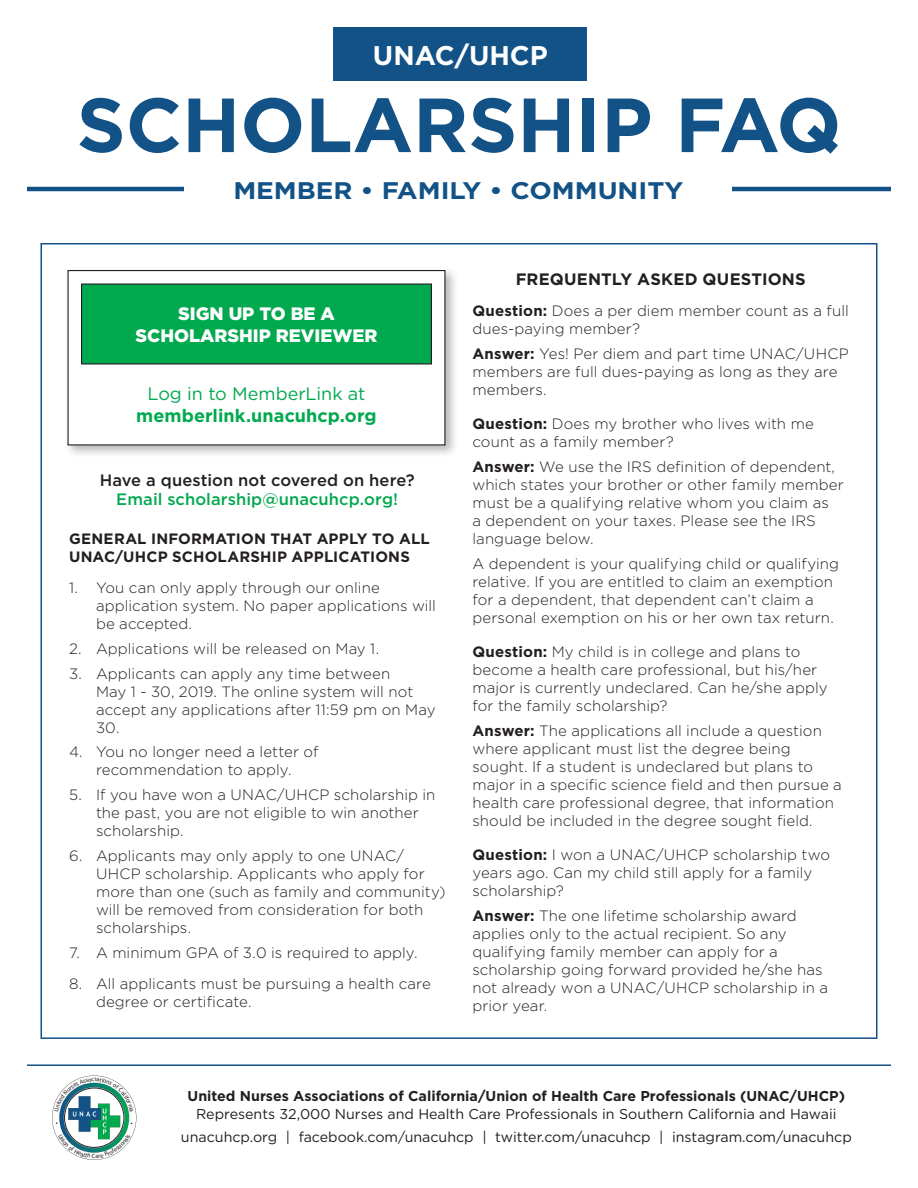
<style>
.page{position:relative;width:918px;height:1188px;background:#fff}
.page>*{position:absolute;margin:0;border:0;box-sizing:border-box;transform-origin:0 0}
.t1{font:700 76.5px "Gotham";color:#135286}
.t2{font:700 27px "Gotham";color:#fff}
.t3{font:700 24px "Gotham";color:#135286;scale:1.1 1}
.t4{font:700 18px/21.6px "Gotham";letter-spacing:.005em;color:#00a94e;text-align:center}
.t5{font:900 18px "Gotham";color:#fff}
.t6{font:500 16.5px "Gotham";letter-spacing:.005em;color:#231f20}
.t7{font:500 16.5px "Gotham";letter-spacing:.005em;color:#00a94e}
.t8{font:700 16.5px "Gotham";letter-spacing:.01em;color:#231f20}
.t9{font:300 15px/18px "Gotham";letter-spacing:.005em;color:#231f20}
.t10{font:700 15px/18px "Gotham";letter-spacing:.01em;color:#231f20}
.t11{font:14.25px "Gotham";color:#231f20}
.t12{font:700 14.25px "Gotham";color:#231f20}
.s1{font-weight:400}
.s2{font-weight:700}
</style>
<div class="page">
<div style="left:334px;top:27px;width:253px;height:54px;background:#135286"></div>
<hr style="left:27px;top:187px;width:864px;height:4px;background:#135286">
<hr style="left:27px;top:1064px;width:864px;height:2px;background:#135286">
<div style="left:64px;top:267px;width:394px;height:191px;background:#231f20;opacity:.3"></div>
<div style="left:68px;top:271px;width:377px;height:174px;background:#fff"></div>
<div style="left:68px;top:270px;width:378px;height:176px;border:1px solid #231f20"></div>
<div style="left:82px;top:284px;width:349px;height:80px;background:#00a94e"></div>
<div style="left:81px;top:284px;width:351px;height:80px;border:1px solid #231f20"></div>
<div style="left:184px;top:162px;width:548px;height:54px;background:#fff"></div>
<svg style="left:52px;top:1076px;width:84px;height:84px"></svg>
<p class="t2" style="left:373px;top:37px;width:176px">UNAC/UHCP</p>
<p class="t1" style="left:77px;top:74px;width:766px">SCHOLARSHIP FAQ</p>
<p class="t3" style="left:233px;top:174px;width:411px">MEMBER • FAMILY • COMMUNITY</p>
<p class="t5" style="left:178px;top:302px;width:158px">SIGN UP TO BE A</p>
<p class="t5" style="left:136px;top:323px;width:243px">SCHOLARSHIP REVIEWER</p>
<p class="t4" style="left:136px;top:383px;width:242px"><span class="s1">Log in to MemberLink at </span>memberlink.unacuhcp.org</p>
<p class="t6" style="left:100px;top:469px;width:316px">Have a question not covered on here?</p>
<p class="t7" style="left:116px;top:489px;width:283px">Email scholarship@unacuhcp.org!</p>
<p class="t10" style="left:69px;top:529px;width:362px">GENERAL INFORMATION THAT APPLY TO ALL<br>UNAC/UHCP SCHOLARSHIP APPLICATIONS</p>
<p class="t9" style="left:96px;top:579px;width:342px;text-indent:-27px">1. You can only apply through our online application system. No paper applications will be accepted.</p>
<p class="t9" style="left:69px;top:639px;width:312px">2. Applications will be released on May 1.</p>
<p class="t9" style="left:96px;top:664px;width:341px;text-indent:-27px">3. Applicants can apply any time between<br>May 1 - 30, 2019. The online system will not accept any applications after 11:59 pm on May<br>30.</p>
<p class="t9" style="left:69px;top:743px;width:251px;text-align:center">4. You no longer need a letter of recommendation to apply.</p>
<p class="t9" style="left:96px;top:786px;width:341px;text-indent:-27px">5. If you have won a UNAC/UHCP scholarship in the past, you are not eligible to win another scholarship.</p>
<p class="t9" style="left:96px;top:846px;width:351px;text-indent:-27px">6. Applicants may only apply to one UNAC/ UHCP scholarship. Applicants who apply for more than one (such as family and community) will be removed from consideration for both scholarships.</p>
<p class="t9" style="left:69px;top:943px;width:350px">7. A minimum GPA of 3.0 is required to apply.</p>
<p class="t9" style="left:96px;top:975px;width:336px;text-indent:-27px">8. All applicants must be pursuing a health care degree or certificate.</p>
<p class="t8" style="left:516px;top:268px;width:292px">FREQUENTLY ASKED QUESTIONS</p>
<p class="t9" style="left:472px;top:301px;width:378px"><span class="s2">Question:</span> Does a per diem member count as a full dues-paying member?</p>
<p class="t9" style="left:472px;top:344px;width:378px"><span class="s2">Answer:</span> Yes! Per diem and part time UNAC/UHCP members are full dues-paying as long as they are members.</p>
<p class="t9" style="left:472px;top:414px;width:343px"><span class="s2">Question:</span> Does my brother who lives with me count as a family member?</p>
<p class="t9" style="left:472px;top:457px;width:373px"><span class="s2">Answer:</span> We use the IRS definition of dependent, which states your brother or other family member must be a qualifying relative whom you claim as<br>a dependent on your taxes. Please see the IRS language below.</p>
<p class="t9" style="left:472px;top:554px;width:368px">A dependent is your qualifying child or qualifying relative. If you are entitled to claim an exemption for a dependent, that dependent can’t claim a personal exemption on his or her own tax return.</p>
<p class="t9" style="left:472px;top:642px;width:357px"><span class="s2">Question:</span> My child is in college and plans to become a health care professional, but his/her major is currently undeclared. Can he/she apply for the family scholarship?</p>
<p class="t9" style="left:472px;top:721px;width:371px"><span class="s2">Answer:</span> The applications all include a question where applicant must list the degree being sought. If a student is undeclared but plans to major in a specific science field and then pursue a health care professional degree, that information should be included in the degree sought field.</p>
<p class="t9" style="left:472px;top:845px;width:359px"><span class="s2">Question:</span> I won a UNAC/UHCP scholarship two years ago. Can my child still apply for a family scholarship?</p>
<p class="t9" style="left:472px;top:906px;width:357px"><span class="s2">Answer:</span> The one lifetime scholarship award applies only to the actual recipient. So any qualifying family member can apply for a scholarship going forward provided he/she has not already won a UNAC/UHCP scholarship in a prior year.</p>
<p class="t12" style="left:188px;top:1087px;width:659px">United Nurses Associations of California/Union of Health Care Professionals (UNAC/UHCP)</p>
<p class="t11" style="left:196px;top:1104px;width:642px">Represents 32,000 Nurses and Health Care Professionals in Southern California and Hawaii</p>
<p class="t11" style="left:181px;top:1128px;width:672px">unacuhcp.org | facebook.com/unacuhcp | twitter.com/unacuhcp | instagram.com/unacuhcp</p>
</div>
